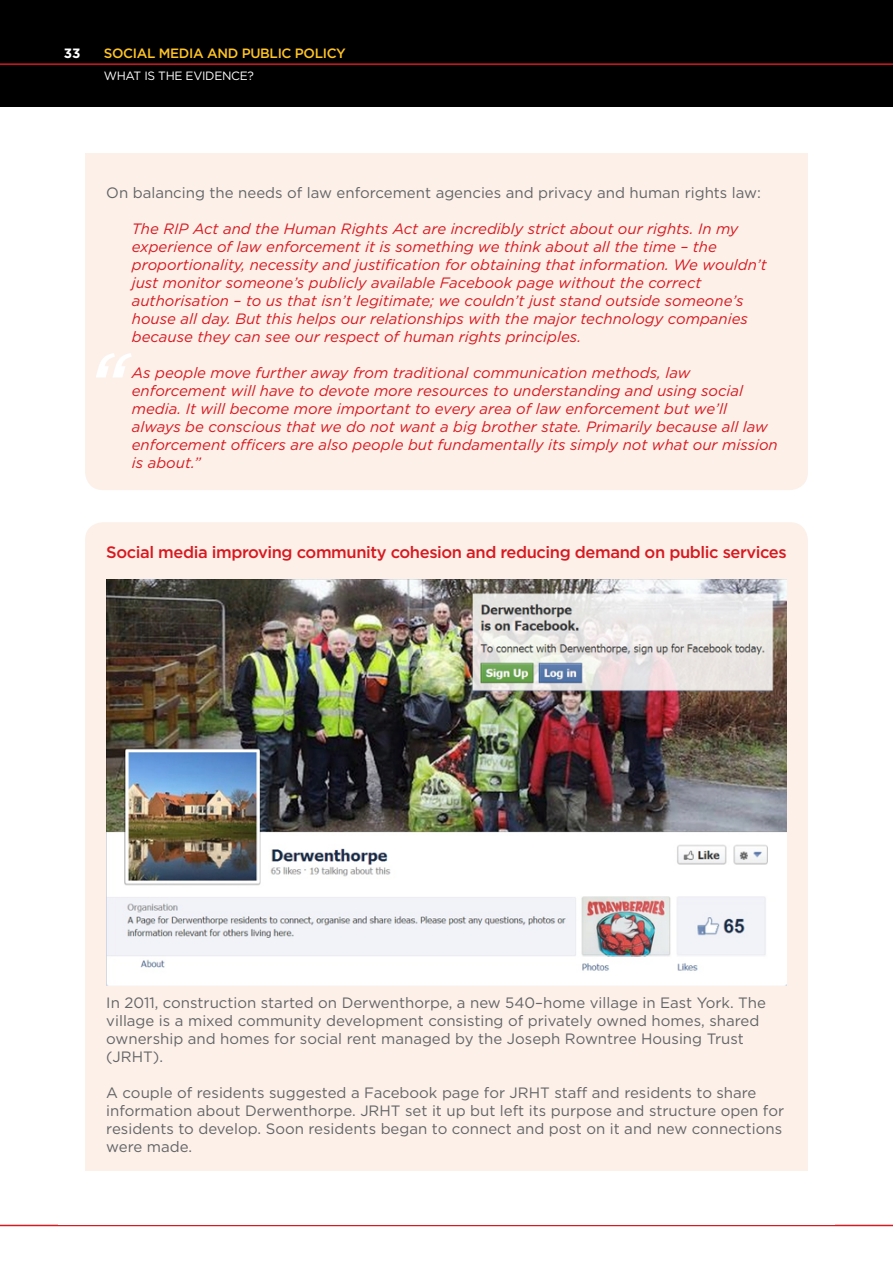
<style>
.page{position:relative;width:893px;height:1263px;background:#fff}
.page>*{position:absolute;margin:0;border:0;box-sizing:border-box;transform-origin:0 0}
.t1{font:500 16.5px "Gotham HTF";letter-spacing:-.025em;color:#d71920}
.t2{font:italic 15px/18px "Gotham HTF";color:#d71920}
.t3{font:15px/18px "Gotham HTF";color:#636466}
.t4{font:500 13.5px "Gotham HTF";letter-spacing:-.025em;color:#ffc425}
.t5{font:700 13.5px "Gotham HTF";color:#fff}
.t6{font:12px "Gotham HTF";letter-spacing:-.025em;color:#fff}
</style>
<div class="page">
<div style="left:0;top:0;width:893px;height:106px;background:#000"></div>
<hr style="left:0;top:1225px;width:893px;height:1px;background:#d71920">
<hr style="left:0;top:63px;width:893px;height:2px;background:#d71920">
<div style="left:85px;top:118px;width:723px;height:372px;background:#fcf0e9;border-radius:18px"></div>
<div style="left:85px;top:522px;width:723px;height:691px;background:#fcf0e9;border-radius:18px"></div>
<div style="left:58px;top:111px;width:777px;height:42px;background:#fff"></div>
<div style="left:58px;top:1171px;width:777px;height:54px;background:#fff"></div>
<img style="left:106px;top:579px;width:681px;height:407px">
<svg style="left:96px;top:353px;width:35px;height:24px"></svg>
<p class="t5" style="left:64px;top:45px;width:18px">33</p>
<p class="t4" style="left:104px;top:46px;width:244px">SOCIAL MEDIA AND PUBLIC POLICY</p>
<p class="t6" style="left:104px;top:69px;width:152px">WHAT IS THE EVIDENCE?</p>
<p class="t3" style="left:106px;top:183px;width:656px">On balancing the needs of law enforcement agencies and privacy and human rights law:</p>
<p class="t2" style="left:132px;top:220px;width:636px">The RIP Act and the Human Rights Act are incredibly strict about our rights. In my experience of law enforcement it is something we think about all the time – the proportionality, necessity and justification for obtaining that information. We wouldn’t just monitor someone’s publicly available Facebook page without the correct authorisation – to us that isn’t legitimate; we couldn’t just stand outside someone’s house all day. But this helps our relationships with the major technology companies because they can see our respect of human rights principles.</p>
<p class="t2" style="left:132px;top:364px;width:647px">As people move further away from traditional communication methods, law enforcement will have to devote more resources to understanding and using social media. It will become more important to every area of law enforcement but we’ll always be conscious that we do not want a big brother state. Primarily because all law enforcement officers are also people but fundamentally its simply not what our mission is about.”</p>
<p class="t1" style="left:106px;top:543px;width:682px">Social media improving community cohesion and reducing demand on public services</p>
<p class="t3" style="left:106px;top:993px;width:661px">In 2011, construction started on Derwenthorpe, a new 540–home village in East York. The village is a mixed community development consisting of privately owned homes, shared ownership and homes for social rent managed by the Joseph Rowntree Housing Trust (JRHT).</p>
<p class="t3" style="left:106px;top:1083px;width:679px">A couple of residents suggested a Facebook page for JRHT staff and residents to share information about Derwenthorpe. JRHT set it up but left its purpose and structure open for residents to develop. Soon residents began to connect and post on it and new connections were made.</p>
</div>
